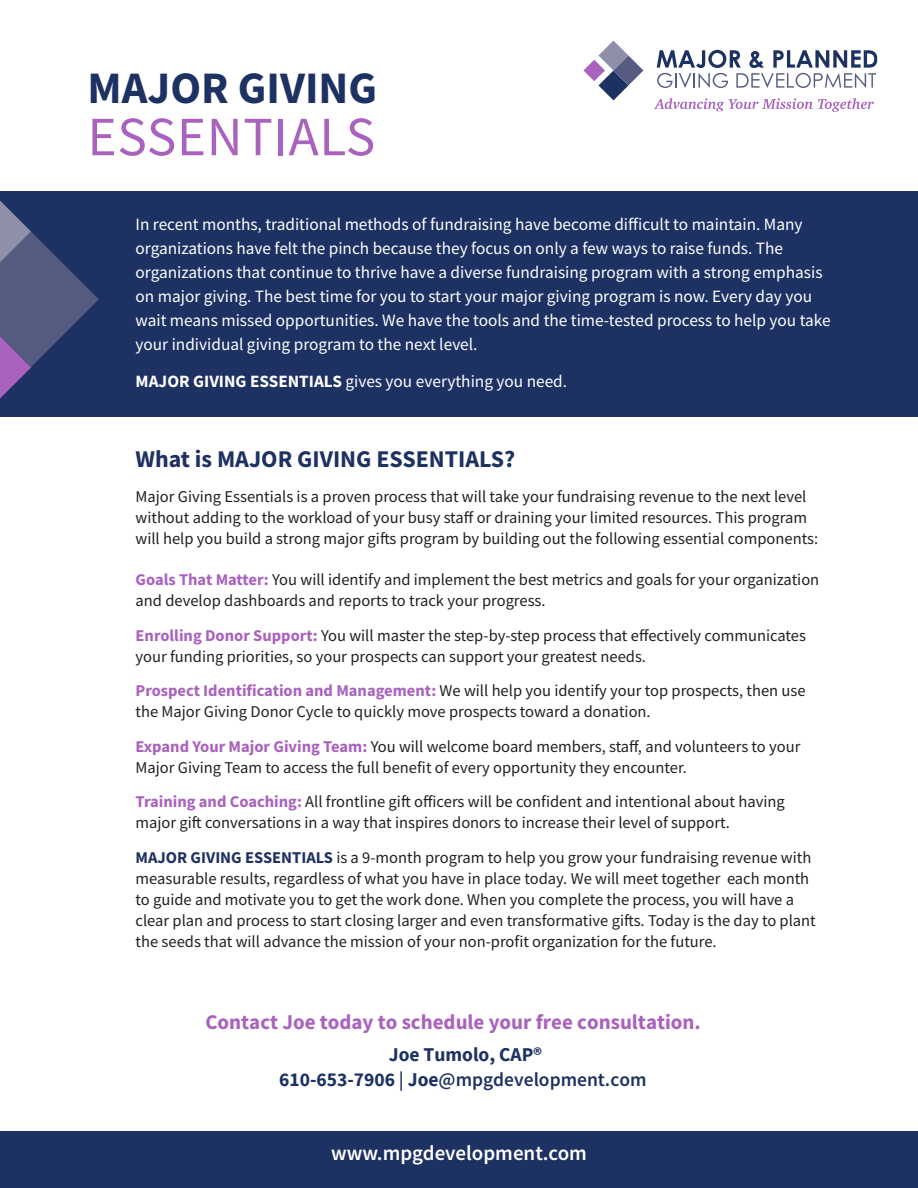
<style>
.page{position:relative;width:918px;height:1188px;background:#fff}
.page>*{position:absolute;margin:0;border:0;box-sizing:border-box;transform-origin:0 0}
.t1{font:55.5px "Source Sans Pro";letter-spacing:.01em;color:#a962be}
.t2{font:700 45px "Source Sans Pro";color:#1d3162}
.t3{font:700 24px "Source Sans Pro";color:#1d3162}
.t4{font:700 21px "Source Sans Pro";color:#a962be}
.t5{font:600 21px "Source Sans Pro";color:#fff}
.t6{font:700 19.5px/25.5px "Source Sans Pro";color:#1d3162;text-align:center}
.t7{font:17.25px/24px "Source Sans Pro";color:#fff}
.t8{font:16.5px/21px "Source Sans Pro";color:#231f20}
.s1{font-weight:700}
.s2{font-weight:700;color:#a962be}
.s3{font-weight:700;color:#1d3162}
.s4{font-weight:600}
</style>
<div class="page">
<div style="left:0;top:191px;width:918px;height:226px;background:#1d3162"></div>
<div style="left:0;top:1132px;width:918px;height:56px;background:#1d3162"></div>
<svg style="left:583px;top:40px;width:60px;height:60px"></svg>
<svg style="left:657px;top:50px;width:221px;height:38px"></svg>
<svg style="left:654px;top:98px;width:220px;height:14px"></svg>
<svg style="left:0;top:200px;width:99px;height:198px"></svg>
<p class="t2" style="left:87px;top:57px;width:291px">MAJOR GIVING</p>
<p class="t1" style="left:87px;top:102px;width:289px">ESSENTIALS</p>
<p class="t7" style="left:136px;top:212px;width:697px">In recent months, traditional methods of fundraising have become difficult to maintain. Many organizations have felt the pinch because they focus on only a few ways to raise funds. The organizations that continue to thrive have a diverse fundraising program with a strong emphasis on major giving. The best time for you to start your major giving program is now. Every day you wait means missed opportunities. We have the tools and the time-tested process to help you take your individual giving program to the next level.</p>
<p class="t7" style="left:136px;top:370px;width:433px"><span class="s1">MAJOR GIVING ESSENTIALS</span> gives you everything you need.</p>
<p class="t3" style="left:136px;top:443px;width:381px">What is MAJOR GIVING ESSENTIALS?</p>
<p class="t8" style="left:136px;top:486px;width:684px">Major Giving Essentials is a proven process that will take your fundraising revenue to the next level without adding to the workload of your busy staff or draining your limited resources. This program will help you build a strong major gifts program by building out the following essential components:</p>
<p class="t8" style="left:136px;top:569px;width:685px"><span class="s2">Goals That Matter:</span> You will identify and implement the best metrics and goals for your organization and develop dashboards and reports to track your progress.</p>
<p class="t8" style="left:136px;top:624px;width:672px"><span class="s2">Enrolling Donor Support:</span> You will master the step-by-step process that effectively communicates your funding priorities, so your prospects can support your greatest needs.</p>
<p class="t8" style="left:136px;top:680px;width:672px"><span class="s2">Prospect Identification and Management:</span> We will help you identify your top prospects, then use the Major Giving Donor Cycle to quickly move prospects toward a donation.</p>
<p class="t8" style="left:136px;top:735px;width:666px"><span class="s2">Expand Your Major Giving Team:</span> You will welcome board members, staff, and volunteers to your<br>Major Giving Team to access the full benefit of every opportunity they encounter.</p>
<p class="t8" style="left:136px;top:791px;width:651px"><span class="s2">Training and Coaching:</span> All frontline gift officers will be confident and intentional about having major gift conversations in a way that inspires donors to increase their level of support.</p>
<p class="t8" style="left:136px;top:846px;width:682px"><span class="s3">MAJOR GIVING ESSENTIALS</span> is a 9-month program to help you grow your fundraising revenue with measurable results, regardless of what you have in place today. We will meet together each month to guide and motivate you to get the work done. When you complete the process, you will have a clear plan and process to start closing larger and even transformative gifts. Today is the day to plant the seeds that will advance the mission of your non-profit organization for the future.</p>
<p class="t4" style="left:205px;top:1008px;width:497px">Contact Joe today to schedule your free consultation.</p>
<p class="t6" style="left:279px;top:1041px;width:369px">Joe Tumolo, CAP®<br>610-653-7906 <span class="s4">|</span> Joe<span class="s4">@mpgdevelopment.com</span></p>
<p class="t5" style="left:331px;top:1139px;width:257px">www.mpgdevelopment.com</p>
</div>
